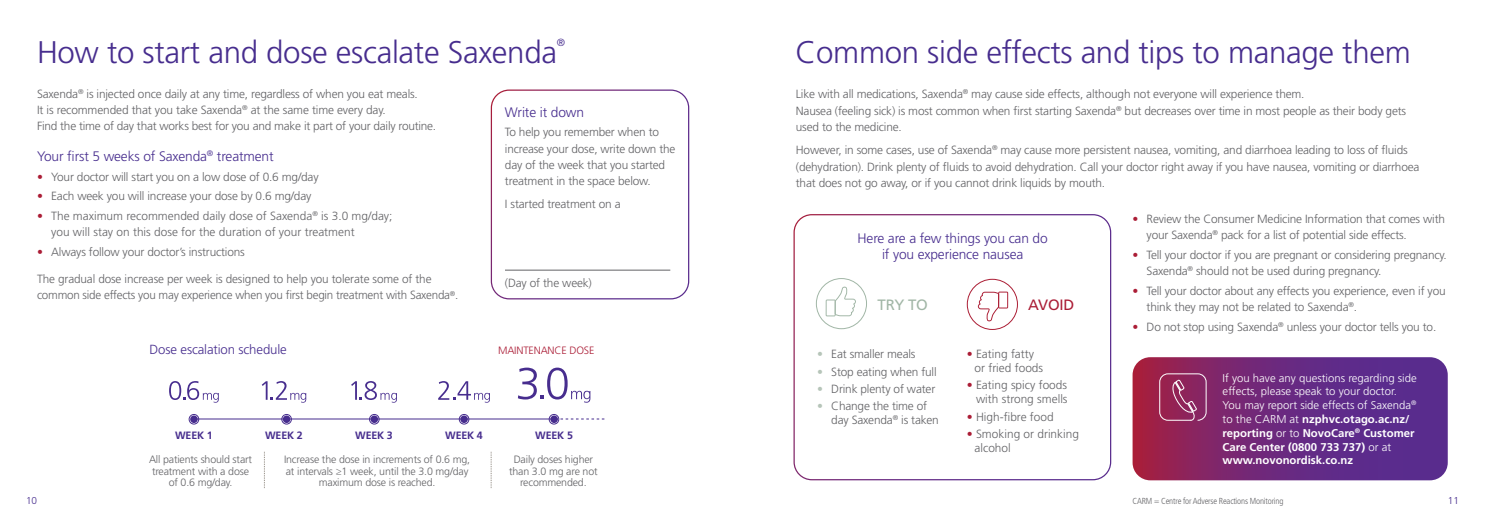
<style>
.page{position:relative;width:1487px;height:525px;background:#fff}
.page>*{position:absolute;margin:0;border:0;box-sizing:border-box;transform-origin:0 0}
.t1{font:300 31.25px "Frutiger LT Std";letter-spacing:-.01em;color:#472d8e}
.t2{font:15px "Frutiger LT Std";color:#a1b6a6}
.t3{font:15px "Frutiger LT Std";letter-spacing:-.015em;color:#ab1d36}
.t4{font:300 13.75px/16.5px "Frutiger LT Std";letter-spacing:-.01em;color:#472d8e;text-align:center}
.t5{font:300 13.25px "Frutiger LT Std";letter-spacing:-.01em;color:#472d8e}
.t6{font:300 11.88px/16.2px "Frutiger LT Std";letter-spacing:-.015em;color:#636366}
.t7{font:300 11.25px/13.8px "Frutiger LT Std";color:#fff}
.t8{font:300 10.62px/11.5px "Frutiger LT Std";letter-spacing:-.015em;color:#636366;text-align:center}
.t9{font:700 10.62px "Frutiger LT Std";letter-spacing:-.015em;color:#472d8e}
.t10{font:300 10.62px "Frutiger LT Std";letter-spacing:-.015em;color:#ab1d36}
.t11{font:300 10.38px "Frutiger LT Std";color:#472d8e}
.t12{font:300 10px "Frutiger LT Std";color:#472d8e}
.t13{font:300 condensed 8.75px "Frutiger LT Std";letter-spacing:-.02em;color:#636366}
.s1{color:#ab1d36}
.s2{color:#b6c5b9}
.s3{font-weight:700}
</style>
<div class="page">
<div style="left:491px;top:89px;width:198px;height:210px;border:1px solid #fff;border-radius:18px"></div>
<hr style="left:505px;top:270px;width:165px;height:1px;background:#636366">
<div style="left:793px;top:214px;width:318px;height:266px;border:1px solid #fff;border-radius:18px"></div>
<svg style="left:1132px;top:357px;width:315px;height:123px;background:#712a79"></svg>
<hr style="left:194px;top:419px;width:360px;height:1px;background:#472d8e">
<svg style="left:559px;top:419px;width:45px;height:1px"></svg>
<svg style="left:169px;top:381px;width:50px;height:21px"></svg>
<div style="left:190px;top:415px;width:8px;height:8px;background:#472d8e;border-radius:50%"></div>
<div style="left:189px;top:414px;width:10px;height:10px;border:1px solid #472d8e;border-radius:50%"></div>
<svg style="left:262px;top:381px;width:44px;height:21px"></svg>
<div style="left:283px;top:415px;width:7px;height:8px;background:#472d8e;border-radius:50%"></div>
<div style="left:281px;top:414px;width:10px;height:10px;border:1px solid #472d8e;border-radius:50%"></div>
<svg style="left:351px;top:381px;width:46px;height:21px"></svg>
<div style="left:370px;top:415px;width:8px;height:8px;background:#472d8e;border-radius:50%"></div>
<div style="left:369px;top:414px;width:10px;height:10px;border:1px solid #472d8e;border-radius:50%"></div>
<svg style="left:438px;top:381px;width:52px;height:21px"></svg>
<div style="left:460px;top:415px;width:8px;height:8px;background:#472d8e;border-radius:50%"></div>
<div style="left:459px;top:414px;width:10px;height:10px;border:1px solid #472d8e;border-radius:50%"></div>
<svg style="left:518px;top:367px;width:72px;height:35px"></svg>
<div style="left:550px;top:415px;width:8px;height:8px;background:#472d8e;border-radius:50%"></div>
<div style="left:549px;top:414px;width:10px;height:10px;border:1px solid #472d8e;border-radius:50%"></div>
<svg style="left:264px;top:452px;width:1px;height:36px"></svg>
<svg style="left:491px;top:452px;width:1px;height:36px"></svg>
<svg style="left:815px;top:278px;width:52px;height:51px"></svg>
<svg style="left:966px;top:279px;width:51px;height:51px"></svg>
<div style="left:1159px;top:373px;width:47px;height:47px;border:1px solid #fff;border-radius:8px"></div>
<svg style="left:1170px;top:380px;width:26px;height:41px"></svg>
<h1 class="t1" style="left:37px;top:34px;width:521px">How to start and dose escalate Saxenda</h1>
<p class="t11" style="left:556px;top:36px;width:10px">®</p>
<h1 class="t1" style="left:795px;top:34px;width:616px">Common side effects and tips to manage them</h1>
<p class="t6" style="left:37px;top:86px;width:401px">Saxenda<sup>®</sup> is injected once daily at any time, regardless of when you eat meals.<br>It is recommended that you take Saxenda<sup>®</sup> at the same time every day.<br>Find the time of day that works best for you and make it part of your daily routine.</p>
<p class="t4" style="left:37px;top:148px;width:238px">Your first 5 weeks of Saxenda<sup>®</sup> treatment</p>
<p class="t6" style="left:37px;top:168px;width:283px"><span class="s1">•</span> Your doctor will start you on a low dose of 0.6 mg/day</p>
<p class="t6" style="left:37px;top:188px;width:276px"><span class="s1">•</span> Each week you will increase your dose by 0.6 mg/day</p>
<p class="t6" style="left:51px;top:208px;width:343px;text-indent:-14px"><span class="s1">•</span> The maximum recommended daily dose of Saxenda<sup>®</sup> is 3.0 mg/day; you will stay on this dose for the duration of your treatment</p>
<p class="t6" style="left:37px;top:244px;width:209px"><span class="s1">•</span> Always follow your doctor’s instructions</p>
<p class="t6" style="left:37px;top:271px;width:423px">The gradual dose increase per week is designed to help you tolerate some of the common side effects you may experience when you first begin treatment with Saxenda<sup>®</sup>.</p>
<p class="t6" style="left:796px;top:86px;width:612px">Like with all medications, Saxenda<sup>®</sup> may cause side effects, although not everyone will experience them.<br>Nausea (feeling sick) is most common when first starting Saxenda<sup>®</sup> but decreases over time in most people as their body gets used to the medicine.</p>
<p class="t6" style="left:796px;top:142px;width:625px">However, in some cases, use of Saxenda<sup>®</sup> may cause more persistent nausea, vomiting, and diarrhoea leading to loss of fluids (dehydration). Drink plenty of fluids to avoid dehydration. Call your doctor right away if you have nausea, vomiting or diarrhoea that does not go away, or if you cannot drink liquids by mouth.</p>
<p class="t4" style="left:505px;top:104px;width:81px">Write it down</p>
<p class="t6" style="left:505px;top:124px;width:172px">To help you remember when to increase your dose, write down the day of the week that you started treatment in the space below.</p>
<p class="t6" style="left:505px;top:196px;width:117px">I started treatment on a</p>
<p class="t6" style="left:1146px;top:211px;width:300px;text-indent:-14px"><span class="s1">•</span> Review the Consumer Medicine Information that comes with your Saxenda<sup>®</sup> pack for a list of potential side effects.</p>
<p class="t6" style="left:1146px;top:247px;width:302px;text-indent:-14px"><span class="s1">•</span> Tell your doctor if you are pregnant or considering pregnancy.<br>Saxenda<sup>®</sup> should not be used during pregnancy.</p>
<p class="t6" style="left:1146px;top:283px;width:301px;text-indent:-14px"><span class="s1">•</span> Tell your doctor about any effects you experience, even if you think they may not be related to Saxenda<sup>®</sup>.</p>
<p class="t6" style="left:1132px;top:319px;width:305px"><span class="s1">•</span> Do not stop using Saxenda<sup>®</sup> unless your doctor tells you to.</p>
<p class="t4" style="left:857px;top:230px;width:192px">Here are a few things you can do if you experience nausea</p>
<p class="t6" style="left:505px;top:275px;width:88px">(Day of the week)</p>
<p class="t2" style="left:877px;top:296px;width:52px">TRY TO</p>
<p class="t3" style="left:1028px;top:296px;width:48px">AVOID</p>
<p class="t5" style="left:150px;top:342px;width:139px">Dose escalation schedule</p>
<p class="t10" style="left:498px;top:344px;width:98px">MAINTENANCE DOSE</p>
<p class="t6" style="left:974px;top:347px;width:70px;line-height:13.8px;text-indent:-8px"><span class="s1">•</span> Eating fatty or fried foods</p>
<p class="t6" style="left:966px;top:378px;width:102px;line-height:13.8px;text-align:right"><span class="s1">•</span> Eating spicy foods with strong smells</p>
<p class="t6" style="left:966px;top:408px;width:88px"><span class="s1">•</span> High-fibre food</p>
<p class="t6" style="left:974px;top:427px;width:106px;line-height:13.8px;text-indent:-8px"><span class="s1">•</span> Smoking or drinking alcohol</p>
<p class="t6" style="left:817px;top:346px;width:100px"><span class="s2">•</span> Eat smaller meals</p>
<p class="t6" style="left:817px;top:363px;width:121px"><span class="s2">•</span> Stop eating when full</p>
<p class="t6" style="left:817px;top:381px;width:120px"><span class="s2">•</span> Drink plenty of water</p>
<p class="t6" style="left:831px;top:399px;width:109px;line-height:13.8px;text-indent:-14px"><span class="s2">•</span> Change the time of day Saxenda<sup>®</sup> is taken</p>
<p class="t7" style="left:1222px;top:371px;width:196px">If you have any questions regarding side effects, please speak to your doctor.<br>You may report side effects of Saxenda<sup>® </sup>to the CARM at <span class="s3">nzphvc.otago.ac.nz/ reporting</span> or to <span class="s3">NovoCare</span><sup>®</sup> <span class="s3">Customer Care Center (0800 733 737)</span> or at <span class="s3">www.novonordisk.co.nz</span></p>
<p class="t13" style="left:1132px;top:496px;width:152px">CARM = Centre for Adverse Reactions Monitoring</p>
<p class="t9" style="left:175px;top:429px;width:39px">WEEK 1</p>
<p class="t9" style="left:265px;top:429px;width:39px">WEEK 2</p>
<p class="t9" style="left:355px;top:429px;width:39px">WEEK 3</p>
<p class="t9" style="left:445px;top:429px;width:39px">WEEK 4</p>
<p class="t9" style="left:535px;top:429px;width:39px">WEEK 5</p>
<p class="t8" style="left:149px;top:454px;width:105px">All patients should start treatment with a dose of 0.6 mg/day.</p>
<p class="t8" style="left:284px;top:454px;width:188px">Increase the dose in increments of 0.6 mg, at intervals ≥1 week, until the 3.0 mg/day maximum dose is reached.</p>
<p class="t8" style="left:509px;top:454px;width:90px">Daily doses higher than 3.0 mg are not recommended.</p>
<p class="t12" style="left:26px;top:495px;width:12px">10</p>
<p class="t12" style="left:1447px;top:495px;width:12px">11</p>
</div>
